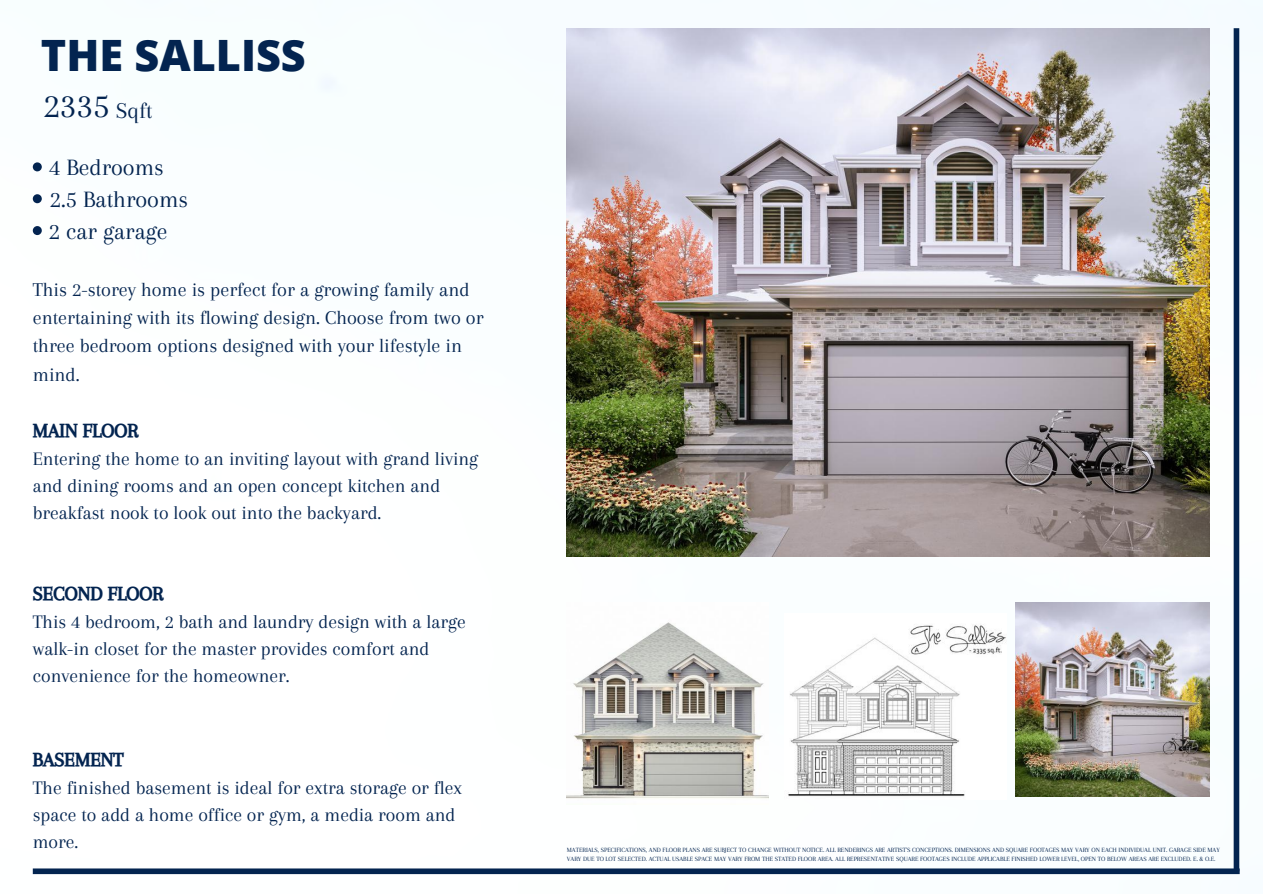
<style>
.page{position:relative;width:1263px;height:894px;background:#fff}
.page>*{position:absolute;margin:0;border:0;box-sizing:border-box;transform-origin:0 0}
.t1{font:800 43.2px "Open Sans";color:#032450}
.t2{font:35.85px "Arapey";color:#032450}
.t3{font:24.3px/31.8px "Arapey";color:#032450}
.t4{font:23.4px "Arapey";color:#032450}
.t5{font:20.25px/28px "Arapey";color:#032450}
.t6{font:20.25px "CA Generated";color:#032450}
.t7{font:19.8px/27px "Arapey";color:#032450}
.t8{font:6.75px/9.3px "Arapey";color:#032450}
</style>
<div class="page">
<img style="left:32px;top:0;width:1231px;height:875px">
<div style="left:33px;top:868px;width:1207px;height:5px;background:#032450"></div>
<div style="left:1234px;top:28px;width:5px;height:843px;background:#032450"></div>
<svg style="left:33px;top:162px;width:9px;height:9px"></svg>
<svg style="left:33px;top:194px;width:9px;height:9px"></svg>
<svg style="left:33px;top:226px;width:9px;height:9px"></svg>
<img style="left:567px;top:29px;width:642px;height:527px">
<img style="left:567px;top:602px;width:201px;height:202px">
<img style="left:784px;top:613px;width:222px;height:186px">
<img style="left:1016px;top:602px;width:193px;height:194px">
<h1 class="t1" style="left:41px;top:24px;width:266px">THE SALLISS</h1>
<h3 class="t4" style="left:116px;top:97px;width:38px">Sqft</h3>
<h3 class="t3" style="left:49px;top:151px;width:141px">4 Bedrooms<br>2.5 Bathrooms<br>2 car garage</h3>
<h3 class="t5" style="left:33px;top:275px;width:452px">This 2-storey home is perfect for a growing family and entertaining with its flowing design. Choose from two or three bedroom options designed with your lifestyle in mind.</h3>
<h2 class="t2" style="left:43px;top:86px;width:68px">2335</h2>
<h3 class="t6" style="left:33px;top:419px;width:107px">MAIN FLOOR</h3>
<h3 class="t7" style="left:33px;top:445px;width:447px">Entering the home to an inviting layout with grand living and dining rooms and an open concept kitchen and breakfast nook to look out into the backyard.</h3>
<h3 class="t6" style="left:33px;top:582px;width:132px">SECOND FLOOR</h3>
<h3 class="t7" style="left:33px;top:608px;width:434px">This 4 bedroom, 2 bath and laundry design with a large walk-in closet for the master provides comfort and convenience for the homeowner.</h3>
<h3 class="t6" style="left:33px;top:747px;width:92px">BASEMENT</h3>
<h3 class="t7" style="left:33px;top:773px;width:431px">The finished basement is ideal for extra storage or flex space to add a home office or gym, a media room and more.</h3>
<p class="t8" style="left:567px;top:845px;width:655px">MATERIALS, SPECIFICATIONS, AND FLOOR PLANS ARE SUBJECT TO CHANGE WITHOUT NOTICE. ALL RENDERINGS ARE ARTIST'S CONCEPTIONS. DIMENSIONS AND SQUARE FOOTAGES MAY VARY ON EACH INDIVIDUAL UNIT. GARAGE SIDE MAY<br>VARY DUE TO LOT SELECTED. ACTUAL USABLE SPACE MAY VARY FROM THE STATED FLOOR AREA. ALL REPRESENTATIVE SQUARE FOOTAGES INCLUDE APPLICABLE FINISHED LOWER LEVEL, OPEN TO BELOW AREAS ARE EXCLUDED. E. &amp; O.E.</p>
</div>
